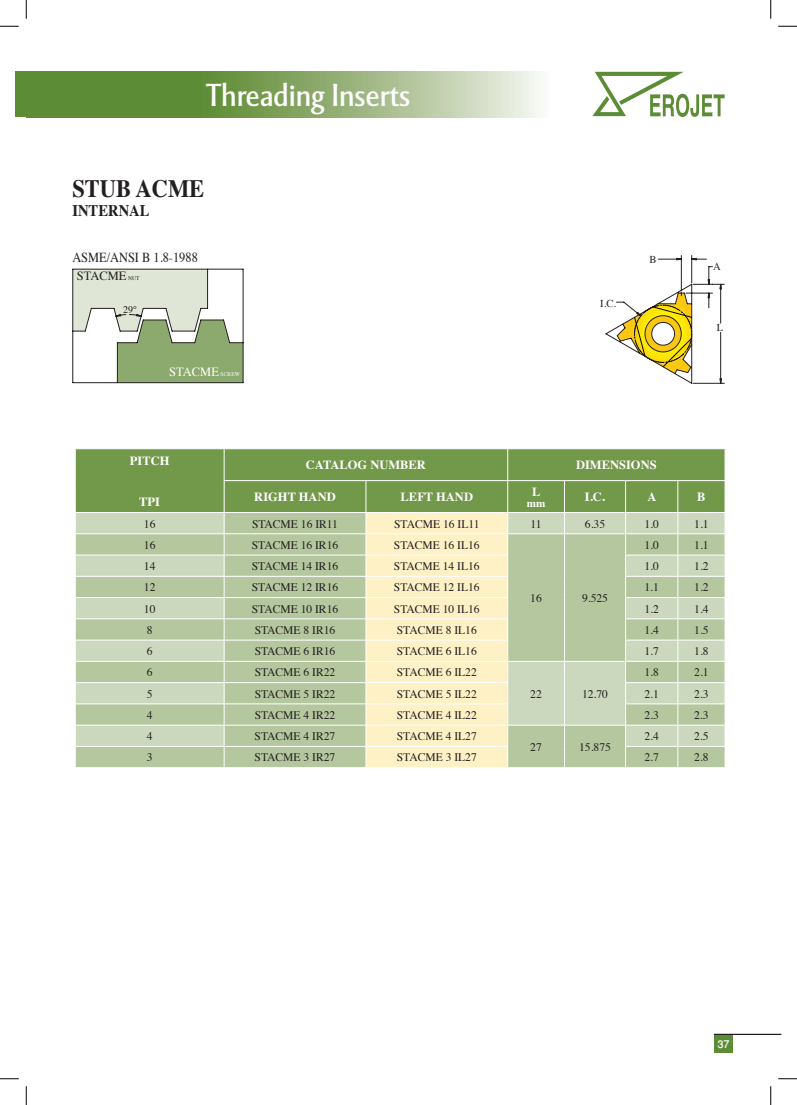
<style>
.page{position:relative;width:797px;height:1105px;background:#fff}
.page>*{position:absolute;margin:0;border:0;box-sizing:border-box;transform-origin:0 0}
.t1{font:31.88px "Mentor Sans Std";color:#fff;scale:.89 1}
.t2{font:700 25px "Times";color:#231f20;scale:.9 1}
.t3{font:700 16.25px "Times";color:#231f20;scale:.9 1}
.t4{font:500 15px "Win Soft Pro";color:#fff}
.t5{font:13.75px "Times";color:#231f20;scale:.9 1}
.t6{font:700 12.5px "Times";color:#fff}
.t7{font:12.5px "Times";color:#231f20}
.t8{font:12.5px "Times";color:#fff}
.t9{font:11.5px "Times";color:#231f20}
.t10{font:700 11.25px "Times";color:#fff}
.t11{font:10.5px "Times";color:#231f20}
.t12{font:10px "Times";color:#231f20}
.t13{font:5.62px "Times";letter-spacing:.04em;color:#fff}
.t14{font:5.62px "Times";color:#231f20}
</style>
<div class="page">
<div style="left:16px;top:72px;width:10px;height:45px;background:#5c8d36"></div>
<svg style="left:26px;top:72px;width:514px;height:45px;background:#8bab6d"></svg>
<div style="left:714px;top:1034px;width:19px;height:18px;background:#5c8d36"></div>
<hr style="left:713px;top:1034px;width:68px;height:1px;background:#231f20">
<svg style="left:592px;top:72px;width:132px;height:45px"></svg>
<div style="left:76px;top:449px;width:648px;height:63px;background:#72984a"></div>
<svg style="left:76px;top:534px;width:148px;height:233px;background:#c0cfad"></svg>
<hr style="left:507px;top:449px;width:1px;height:31px;background:#fff">
<hr style="left:224px;top:449px;width:1px;height:31px;background:#fff">
<hr style="left:678px;top:480px;width:47px;height:1px;background:#fff">
<hr style="left:625px;top:480px;width:53px;height:1px;background:#fff">
<hr style="left:564px;top:480px;width:61px;height:1px;background:#fff">
<hr style="left:507px;top:480px;width:57px;height:1px;background:#fff">
<hr style="left:366px;top:480px;width:141px;height:1px;background:#fff">
<hr style="left:224px;top:480px;width:142px;height:1px;background:#fff">
<hr style="left:75px;top:555px;width:149px;height:1px;background:#fff">
<hr style="left:75px;top:576px;width:149px;height:1px;background:#fff">
<hr style="left:75px;top:597px;width:149px;height:1px;background:#fff">
<hr style="left:75px;top:618px;width:149px;height:1px;background:#fff">
<hr style="left:75px;top:640px;width:149px;height:1px;background:#fff">
<hr style="left:75px;top:661px;width:149px;height:1px;background:#fff">
<hr style="left:75px;top:682px;width:149px;height:1px;background:#fff">
<hr style="left:75px;top:703px;width:149px;height:1px;background:#fff">
<hr style="left:75px;top:725px;width:149px;height:1px;background:#fff">
<hr style="left:75px;top:746px;width:149px;height:1px;background:#fff">
<svg style="left:224px;top:481px;width:501px;height:287px;background:#c6d1a8"></svg>
<svg style="left:75px;top:513px;width:1px;height:254px"></svg>
<hr style="left:366px;top:767px;width:141px;height:1px;background:#fff">
<hr style="left:224px;top:767px;width:142px;height:1px;background:#fff">
<svg style="left:605px;top:255px;width:119px;height:129px"></svg>
<svg style="left:72px;top:269px;width:171px;height:114px"></svg>
<svg style="left:0;top:25px;width:19px;height:2px"></svg>
<svg style="left:778px;top:25px;width:19px;height:2px"></svg>
<svg style="left:0;top:1078px;width:19px;height:1px"></svg>
<svg style="left:778px;top:1078px;width:19px;height:1px"></svg>
<svg style="left:25px;top:0;width:2px;height:19px"></svg>
<svg style="left:25px;top:1086px;width:2px;height:19px"></svg>
<svg style="left:770px;top:0;width:1px;height:19px"></svg>
<svg style="left:770px;top:1086px;width:1px;height:19px"></svg>
<h1 class="t1" style="left:206px;top:76px;width:230px">Threading Inserts</h1>
<h2 class="t2" style="left:72px;top:165px;width:148px">STUB ACME</h2>
<h3 class="t3" style="left:72px;top:195px;width:87px">INTERNAL</h3>
<p class="t5" style="left:72px;top:245px;width:141px">ASME/ANSI B 1.8-1988</p>
<p class="t7" style="left:77px;top:264px;width:51px">STACME</p>
<p class="t14" style="left:128px;top:273px;width:13px">NUT</p>
<p class="t12" style="left:123px;top:300px;width:15px">29°</p>
<p class="t8" style="left:169px;top:360px;width:51px">STACME</p>
<p class="t13" style="left:220px;top:369px;width:21px">SCREW</p>
<p class="t11" style="left:600px;top:293px;width:17px">I.C.</p>
<p class="t11" style="left:649px;top:249px;width:9px">B</p>
<p class="t11" style="left:713px;top:256px;width:9px">A</p>
<p class="t11" style="left:716px;top:318px;width:8px">L</p>
<p class="t6" style="left:130px;top:448px;width:41px">PITCH</p>
<p class="t6" style="left:139px;top:490px;width:22px">TPI</p>
<p class="t6" style="left:306px;top:453px;width:122px">CATALOG NUMBER</p>
<p class="t6" style="left:576px;top:453px;width:82px">DIMENSIONS</p>
<p class="t6" style="left:254px;top:485px;width:83px">RIGHT HAND</p>
<p class="t6" style="left:400px;top:485px;width:74px">LEFT HAND</p>
<p class="t6" style="left:532px;top:479px;width:10px">L</p>
<p class="t10" style="left:527px;top:492px;width:20px">mm</p>
<p class="t6" style="left:585px;top:485px;width:22px">I.C.</p>
<p class="t6" style="left:647px;top:485px;width:11px">A</p>
<p class="t6" style="left:697px;top:485px;width:10px">B</p>
<p class="t9" style="left:144px;top:513px;width:13px">16</p>
<p class="t9" style="left:252px;top:513px;width:88px">STACME 16 IR11</p>
<p class="t9" style="left:394px;top:513px;width:87px">STACME 16 IL11</p>
<p class="t9" style="left:530px;top:513px;width:13px">11</p>
<p class="t9" style="left:585px;top:513px;width:22px">6.35</p>
<p class="t9" style="left:644px;top:513px;width:16px">1.0</p>
<p class="t9" style="left:694px;top:513px;width:16px">1.1</p>
<p class="t9" style="left:644px;top:534px;width:16px">1.0</p>
<p class="t9" style="left:694px;top:534px;width:16px">1.1</p>
<p class="t9" style="left:144px;top:534px;width:13px">16</p>
<p class="t9" style="left:252px;top:534px;width:88px">STACME 16 IR16</p>
<p class="t9" style="left:394px;top:534px;width:87px">STACME 16 IL16</p>
<p class="t9" style="left:144px;top:555px;width:13px">14</p>
<p class="t9" style="left:252px;top:555px;width:88px">STACME 14 IR16</p>
<p class="t9" style="left:394px;top:555px;width:87px">STACME 14 IL16</p>
<p class="t9" style="left:644px;top:555px;width:16px">1.0</p>
<p class="t9" style="left:694px;top:555px;width:16px">1.2</p>
<p class="t9" style="left:144px;top:577px;width:13px">12</p>
<p class="t9" style="left:252px;top:577px;width:88px">STACME 12 IR16</p>
<p class="t9" style="left:394px;top:577px;width:87px">STACME 12 IL16</p>
<p class="t9" style="left:644px;top:577px;width:16px">1.1</p>
<p class="t9" style="left:694px;top:577px;width:16px">1.2</p>
<p class="t9" style="left:144px;top:598px;width:13px">10</p>
<p class="t9" style="left:252px;top:598px;width:88px">STACME 10 IR16</p>
<p class="t9" style="left:394px;top:598px;width:87px">STACME 10 IL16</p>
<p class="t9" style="left:644px;top:598px;width:16px">1.2</p>
<p class="t9" style="left:694px;top:598px;width:16px">1.4</p>
<p class="t9" style="left:147px;top:619px;width:7px">8</p>
<p class="t9" style="left:255px;top:619px;width:82px">STACME 8 IR16</p>
<p class="t9" style="left:397px;top:619px;width:82px">STACME 8 IL16</p>
<p class="t9" style="left:644px;top:619px;width:16px">1.4</p>
<p class="t9" style="left:694px;top:619px;width:16px">1.5</p>
<p class="t9" style="left:147px;top:640px;width:7px">6</p>
<p class="t9" style="left:255px;top:640px;width:82px">STACME 6 IR16</p>
<p class="t9" style="left:397px;top:640px;width:82px">STACME 6 IL16</p>
<p class="t9" style="left:644px;top:640px;width:16px">1.7</p>
<p class="t9" style="left:694px;top:640px;width:16px">1.8</p>
<p class="t9" style="left:644px;top:662px;width:16px">1.8</p>
<p class="t9" style="left:694px;top:662px;width:16px">2.1</p>
<p class="t9" style="left:530px;top:683px;width:13px">22</p>
<p class="t9" style="left:582px;top:683px;width:28px">12.70</p>
<p class="t9" style="left:530px;top:587px;width:13px">16</p>
<p class="t9" style="left:582px;top:587px;width:28px">9.525</p>
<p class="t9" style="left:147px;top:662px;width:7px">6</p>
<p class="t9" style="left:255px;top:662px;width:82px">STACME 6 IR22</p>
<p class="t9" style="left:397px;top:662px;width:82px">STACME 6 IL22</p>
<p class="t9" style="left:147px;top:683px;width:7px">5</p>
<p class="t9" style="left:255px;top:683px;width:82px">STACME 5 IR22</p>
<p class="t9" style="left:397px;top:683px;width:82px">STACME 5 IL22</p>
<p class="t9" style="left:644px;top:683px;width:16px">2.1</p>
<p class="t9" style="left:694px;top:683px;width:16px">2.3</p>
<p class="t9" style="left:147px;top:704px;width:7px">4</p>
<p class="t9" style="left:255px;top:704px;width:82px">STACME 4 IR22</p>
<p class="t9" style="left:397px;top:704px;width:82px">STACME 4 IL22</p>
<p class="t9" style="left:644px;top:704px;width:16px">2.3</p>
<p class="t9" style="left:694px;top:704px;width:16px">2.3</p>
<p class="t9" style="left:644px;top:725px;width:16px">2.4</p>
<p class="t9" style="left:694px;top:725px;width:16px">2.5</p>
<p class="t9" style="left:530px;top:736px;width:13px">27</p>
<p class="t9" style="left:579px;top:736px;width:33px">15.875</p>
<p class="t9" style="left:147px;top:725px;width:7px">4</p>
<p class="t9" style="left:255px;top:725px;width:82px">STACME 4 IR27</p>
<p class="t9" style="left:397px;top:725px;width:82px">STACME 4 IL27</p>
<p class="t9" style="left:147px;top:747px;width:7px">3</p>
<p class="t9" style="left:255px;top:747px;width:82px">STACME 3 IR27</p>
<p class="t9" style="left:397px;top:747px;width:82px">STACME 3 IL27</p>
<p class="t9" style="left:644px;top:747px;width:16px">2.7</p>
<p class="t9" style="left:694px;top:747px;width:16px">2.8</p>
<h3 class="t4" style="left:717px;top:1033px;width:14px">37</h3>
</div>
